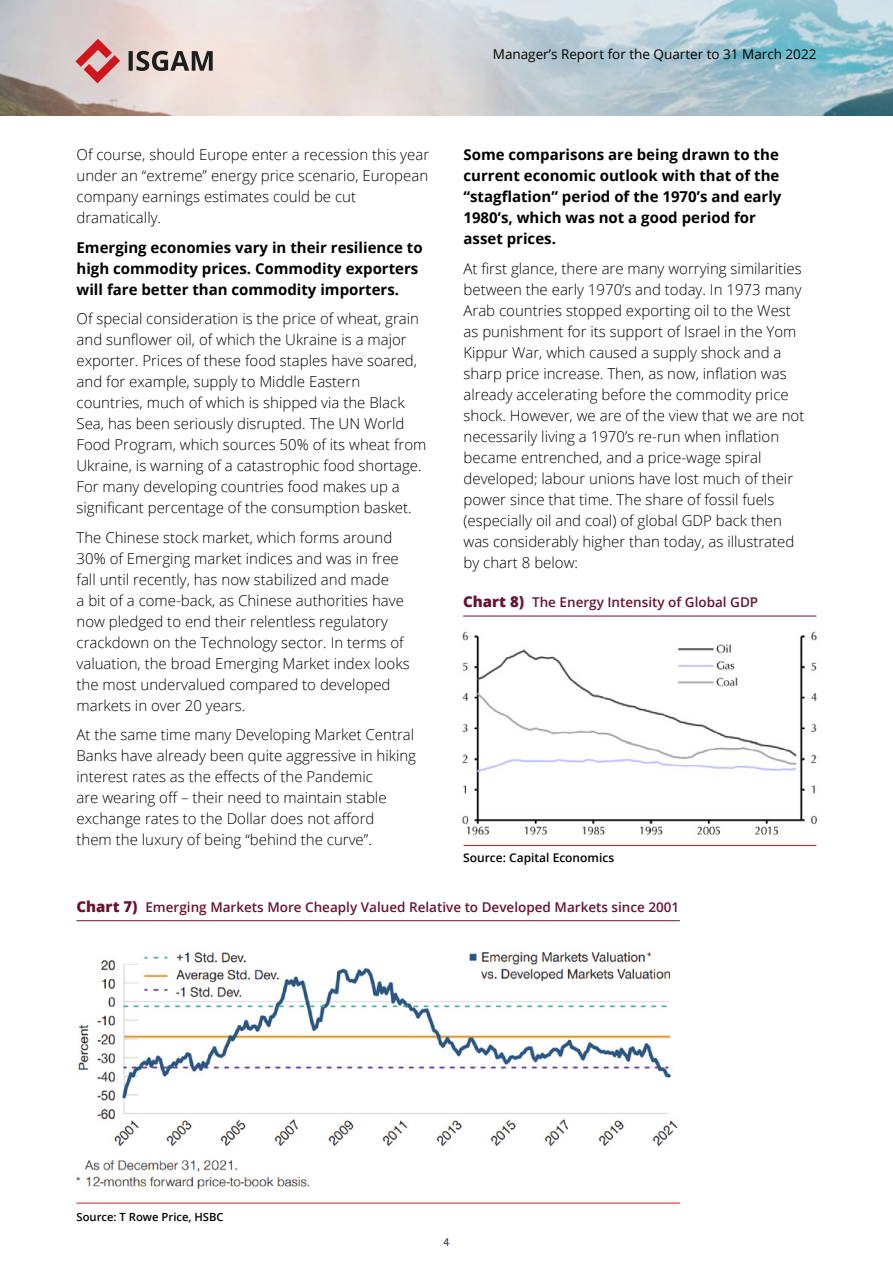
<style>
.page{position:relative;width:893px;height:1263px;background:#fff}
.page>*{position:absolute;margin:0;border:0;box-sizing:border-box;transform-origin:0 0}
.t1{font:300 15px/21px "Open Sans";color:#000}
.t2{font:700 15px/21px "Open Sans";color:#000}
.t3{font:600 13.5px "Open Sans";color:#681431}
.t4{font:13.5px "Open Sans";color:#000}
.t5{font:600 12px "Open Sans";color:#000}
.t6{font:12px "Source Sans Pro";color:#2e295c}
.t7{font:600 11.25px "Open Sans";color:#000}
.s1{font-weight:800;font-size:15px}
</style>
<div class="page">
<img style="left:0;top:0;width:893px;height:116px">
<svg style="left:129px;top:51px;width:84px;height:20px;background:#857e79"></svg>
<svg style="left:75px;top:39px;width:45px;height:44px;background:#d68e8f"></svg>
<img style="left:462px;top:631px;width:355px;height:204px">
<hr style="left:77px;top:920px;width:603px;height:1px;background:#681431">
<img style="left:76px;top:951px;width:602px;height:238px">
<hr style="left:77px;top:1203px;width:603px;height:1px;background:#cd171a">
<hr style="left:463px;top:845px;width:353px;height:1px;background:#cd171a">
<hr style="left:463px;top:616px;width:353px;height:1px;background:#681431">
<p class="t1" style="left:77px;top:144px;width:354px">Of course, should Europe enter a recession this year under an “extreme” energy price scenario, European company earnings estimates could be cut dramatically.</p>
<p class="t2" style="left:77px;top:236px;width:348px">Emerging economies vary in their resilience to high commodity prices. Commodity exporters will fare better than commodity importers.</p>
<p class="t1" style="left:77px;top:308px;width:351px">Of special consideration is the price of wheat, grain and sunflower oil, of which the Ukraine is a major exporter. Prices of these food staples have soared, and for example, supply to Middle Eastern countries, much of which is shipped via the Black Sea, has been seriously disrupted. The UN World Food Program, which sources 50% of its wheat from Ukraine, is warning of a catastrophic food shortage.<br>For many developing countries food makes up a significant percentage of the consumption basket.</p>
<p class="t1" style="left:77px;top:526px;width:335px">The Chinese stock market, which forms around 30% of Emerging market indices and was in free fall until recently, has now stabilized and made<br>a bit of a come-back, as Chinese authorities have now pledged to end their relentless regulatory crackdown on the Technology sector. In terms of valuation, the broad Emerging Market index looks the most undervalued compared to developed markets in over 20 years.</p>
<p class="t1" style="left:77px;top:724px;width:341px">At the same time many Developing Market Central Banks have already been quite aggressive in hiking interest rates as the effects of the Pandemic<br>are wearing off – their need to maintain stable exchange rates to the Dollar does not afford<br>them the luxury of being “behind the curve”.</p>
<p class="t4" style="left:493px;top:45px;width:325px">Manager’s Report for the Quarter to 31 March 2022</p>
<p class="t2" style="left:463px;top:144px;width:319px">Some comparisons are being drawn to the current economic outlook with that of the “stagflation” period of the 1970’s and early 1980’s, which was not a good period for asset prices.</p>
<p class="t1" style="left:463px;top:257px;width:342px">At first glance, there are many worrying similarities between the early 1970’s and today. In 1973 many Arab countries stopped exporting oil to the West as punishment for its support of Israel in the Yom Kippur War, which caused a supply shock and a sharp price increase. Then, as now, inflation was already accelerating before the commodity price shock. However, we are of the view that we are not necessarily living a 1970’s re-run when inflation became entrenched, and a price-wage spiral developed; labour unions have lost much of their power since that time. The share of fossil fuels (especially oil and coal) of global GDP back then was considerably higher than today, as illustrated by chart 8 below:</p>
<p class="t3" style="left:463px;top:593px;width:297px"><span class="s1">Chart 8)</span> The Energy Intensity of Global GDP</p>
<p class="t5" style="left:463px;top:849px;width:153px">Source: Capital Economics</p>
<p class="t3" style="left:77px;top:898px;width:604px"><span class="s1">Chart 7)</span> Emerging Markets More Cheaply Valued Relative to Developed Markets since 2001</p>
<p class="t7" style="left:77px;top:1209px;width:149px">Source: T Rowe Price, HSBC</p>
<p class="t6" style="left:443px;top:1235px;width:7px">4</p>
</div>
